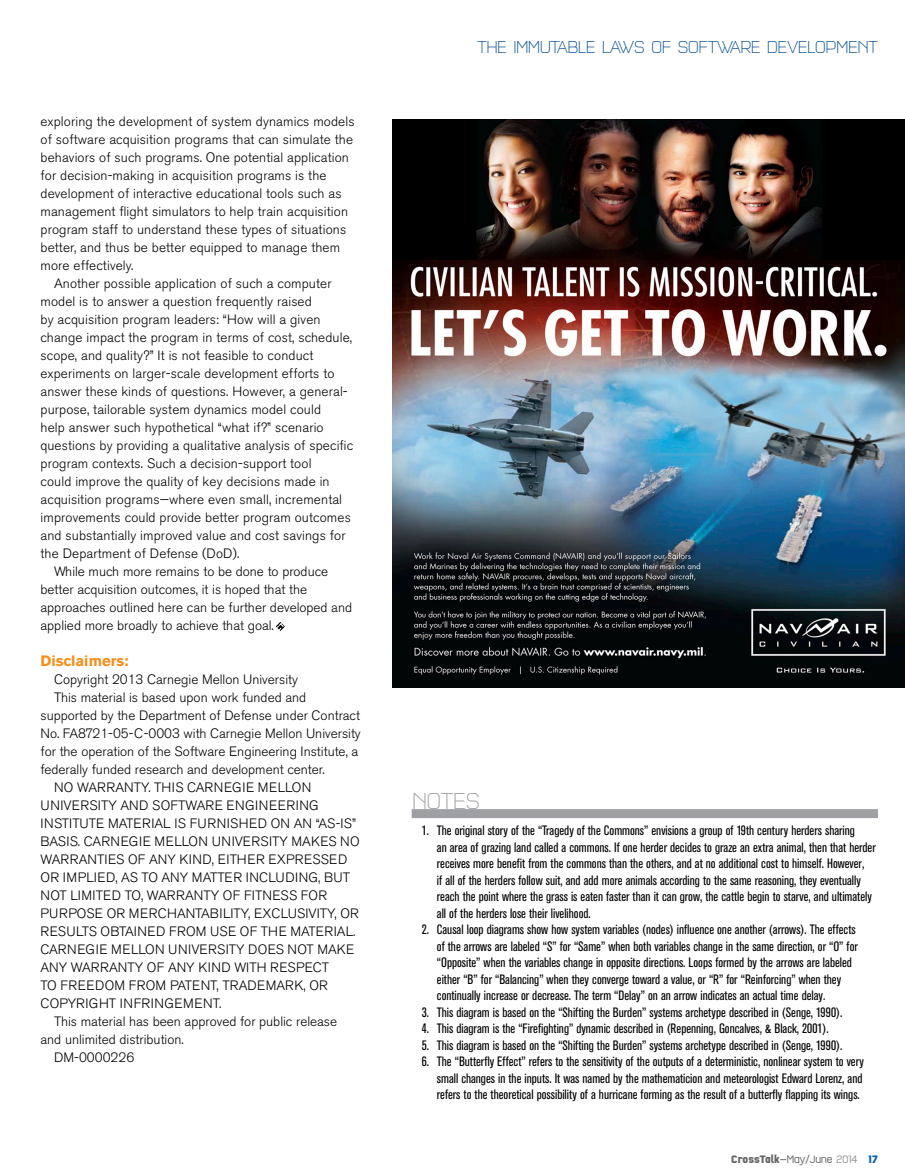
<style>
.page{position:relative;width:905px;height:1175px;background:#fff}
.page>*{position:absolute;margin:0;border:0;box-sizing:border-box;transform-origin:0 0}
.t1{font:200 24px "Q Type Comp";color:#9fa0a4}
.t2{font:200 18px "Q Type Comp";color:#004a8d}
.t3{font:700 15px "Akzidenz Grotesk BE";color:#f48f1d}
.t4{font:300 13.5px "Akzidenz Grotesk BE";letter-spacing:.01em;color:#000}
.t5{font:condensed 13.5px/16.5px "Akzidenz Grotesk BE";color:#000}
.t6{font:300 13.5px "Akzidenz Grotesk BE";letter-spacing:.04em;color:#000}
.t7{font:700 11.25px "Q Type Comp";color:#636366}
.s1{font-family:"Akzidenz Grotesk BE";font-weight:400}
.s2{font-weight:300}
.s3{font-weight:300;color:#939498}
.s4{color:#005da9}
</style>
<div class="page">
<div style="left:411px;top:809px;width:467px;height:9px;background:#9fa0a4"></div>
<img style="left:392px;top:120px;width:512px;height:568px">
<svg style="left:276px;top:622px;width:9px;height:9px"></svg>
<p class="t4" style="left:40px;top:114px;width:315px">exploring the development of system dynamics models</p>
<p class="t4" style="left:40px;top:132px;width:314px">of software acquisition programs that can simulate the</p>
<p class="t4" style="left:40px;top:150px;width:310px">behaviors of such programs. One potential application</p>
<p class="t4" style="left:40px;top:168px;width:287px">for decision-making in acquisition programs is the</p>
<p class="t4" style="left:40px;top:186px;width:302px">development of interactive educational tools such as</p>
<p class="t4" style="left:40px;top:204px;width:309px">management flight simulators to help train acquisition</p>
<p class="t4" style="left:40px;top:222px;width:307px">program staff to understand these types of situations</p>
<p class="t4" style="left:40px;top:240px;width:301px">better, and thus be better equipped to manage them</p>
<p class="t4" style="left:40px;top:258px;width:94px">more effectively.</p>
<p class="t4" style="left:54px;top:276px;width:279px">Another possible application of such a computer</p>
<p class="t4" style="left:40px;top:294px;width:273px">model is to answer a question frequently raised</p>
<p class="t4" style="left:40px;top:312px;width:281px">by acquisition program leaders: “How will a given</p>
<p class="t4" style="left:40px;top:330px;width:313px">change impact the program in terms of cost, schedule,</p>
<p class="t4" style="left:40px;top:348px;width:274px">scope, and quality?” It is not feasible to conduct</p>
<p class="t4" style="left:40px;top:366px;width:295px">experiments on larger-scale development efforts to</p>
<p class="t4" style="left:40px;top:384px;width:309px">answer these kinds of questions. However, a general-</p>
<p class="t4" style="left:40px;top:402px;width:282px">purpose, tailorable system dynamics model could</p>
<p class="t4" style="left:40px;top:420px;width:285px">help answer such hypothetical “what if?” scenario</p>
<p class="t4" style="left:40px;top:438px;width:314px">questions by providing a qualitative analysis of specific</p>
<p class="t4" style="left:40px;top:456px;width:272px">program contexts. Such a decision-support tool</p>
<p class="t4" style="left:40px;top:474px;width:291px">could improve the quality of key decisions made in</p>
<p class="t4" style="left:40px;top:492px;width:303px">acquisition programs—where even small, incremental</p>
<p class="t4" style="left:40px;top:510px;width:312px">improvements could provide better program outcomes</p>
<p class="t4" style="left:40px;top:528px;width:306px">and substantially improved value and cost savings for</p>
<p class="t4" style="left:40px;top:546px;width:200px">the Department of Defense (DoD).</p>
<p class="t4" style="left:54px;top:564px;width:276px">While much more remains to be done to produce</p>
<p class="t4" style="left:40px;top:582px;width:268px">better acquisition outcomes, it is hoped that the</p>
<p class="t4" style="left:40px;top:600px;width:313px">approaches outlined here can be further developed and</p>
<p class="t4" style="left:40px;top:618px;width:235px">applied more broadly to achieve that goal.</p>
<p class="t3" style="left:40px;top:652px;width:90px">Disclaimers:</p>
<p class="t4" style="left:54px;top:672px;width:245px">Copyright 2013 Carnegie Mellon University</p>
<p class="t4" style="left:54px;top:690px;width:254px">This material is based upon work funded and</p>
<p class="t4" style="left:40px;top:708px;width:321px">supported by the Department of Defense under Contract</p>
<p class="t4" style="left:40px;top:726px;width:322px">No. FA8721-05-C-0003 with Carnegie Mellon University</p>
<p class="t4" style="left:40px;top:744px;width:319px">for the operation of the Software Engineering Institute, a</p>
<p class="t4" style="left:40px;top:762px;width:286px">federally funded research and development center.</p>
<p class="t4" style="left:54px;top:780px;width:259px">NO WARRANTY. THIS CARNEGIE MELLON</p>
<p class="t4" style="left:40px;top:798px;width:280px">UNIVERSITY AND SOFTWARE ENGINEERING</p>
<p class="t4" style="left:40px;top:816px;width:317px">INSTITUTE MATERIAL IS FURNISHED ON AN “AS-IS”</p>
<p class="t4" style="left:40px;top:834px;width:321px">BASIS. CARNEGIE MELLON UNIVERSITY MAKES NO</p>
<p class="t4" style="left:40px;top:852px;width:308px">WARRANTIES OF ANY KIND, EITHER EXPRESSED</p>
<p class="t4" style="left:40px;top:870px;width:311px">OR IMPLIED, AS TO ANY MATTER INCLUDING, BUT</p>
<p class="t4" style="left:40px;top:888px;width:288px">NOT LIMITED TO, WARRANTY OF FITNESS FOR</p>
<p class="t4" style="left:40px;top:906px;width:320px">PURPOSE OR MERCHANTABILITY, EXCLUSIVITY, OR</p>
<p class="t4" style="left:40px;top:924px;width:316px">RESULTS OBTAINED FROM USE OF THE MATERIAL.</p>
<p class="t4" style="left:40px;top:942px;width:315px">CARNEGIE MELLON UNIVERSITY DOES NOT MAKE</p>
<p class="t4" style="left:40px;top:960px;width:290px">ANY WARRANTY OF ANY KIND WITH RESPECT</p>
<p class="t4" style="left:40px;top:978px;width:289px">TO FREEDOM FROM PATENT, TRADEMARK, OR</p>
<p class="t6" style="left:40px;top:996px;width:182px">COPYRIGHT INFRINGEMENT.</p>
<p class="t4" style="left:54px;top:1014px;width:285px">This material has been approved for public release</p>
<p class="t4" style="left:40px;top:1032px;width:145px">and unlimited distribution.</p>
<p class="t4" style="left:54px;top:1050px;width:82px">DM-0000226</p>
<h2 class="t2" style="left:477px;top:36px;width:402px">THE IMMUTABLE LAWS OF SOFTWARE DEVELOPMENT</h2>
<h1 class="t1" style="left:412px;top:786px;width:69px">NOTES</h1>
<p class="t5" style="left:437px;top:822px;width:440px;text-indent:-15px">1. The original story of the “Tragedy of the Commons” envisions a group of 19th century herders sharing<br>an area of grazing land called a commons. If one herder decides to graze an extra animal, then that herder receives more benefit from the commons than the others, and at no additional cost to himself. However,<br>if all of the herders follow suit, and add more animals according to the same reasoning, they eventually reach the point where the grass is eaten faster than it can grow, the cattle begin to starve, and ultimately all of the herders lose their livelihood.</p>
<p class="t5" style="left:437px;top:921px;width:422px;text-indent:-15px">2. Causal loop diagrams show how system variables (nodes) influence one another (arrows). The effects of the arrows are labeled “S” for “Same” when both variables change in the same direction, or “O” for “Opposite” when the variables change in opposite directions. Loops formed by the arrows are labeled either “B” for “Balancing” when they converge toward a value, or “R” for “Reinforcing” when they continually increase or decrease. The term “Delay” on an arrow indicates an actual time delay.</p>
<p class="t5" style="left:422px;top:1004px;width:422px">3. This diagram is based on the “Shifting the Burden” systems archetype described in (Senge, 1990).</p>
<p class="t5" style="left:422px;top:1020px;width:408px">4. This diagram is the “Firefighting” dynamic described in (Repenning, Goncalves, &amp; Black, 2001).</p>
<p class="t5" style="left:422px;top:1037px;width:422px">5. This diagram is based on the “Shifting the Burden” systems archetype described in (Senge, 1990).</p>
<p class="t5" style="left:437px;top:1053px;width:428px;text-align:justify;text-indent:-15px">6. The “Butterfly Effect” refers to the sensitivity of the outputs of a deterministic, nonlinear system to very small changes in the inputs. It was named by the mathematicion and meteorologist Edward Lorenz, and refers to the theoretical possibility of a hurricane forming as the result of a butterfly flapping its wings.</p>
<p class="t7" style="left:731px;top:1152px;width:148px">CrossTalk<span class="s1">—</span><span class="s2">May/June</span> <span class="s3">2014</span> <span class="s4">17</span></p>
</div>
